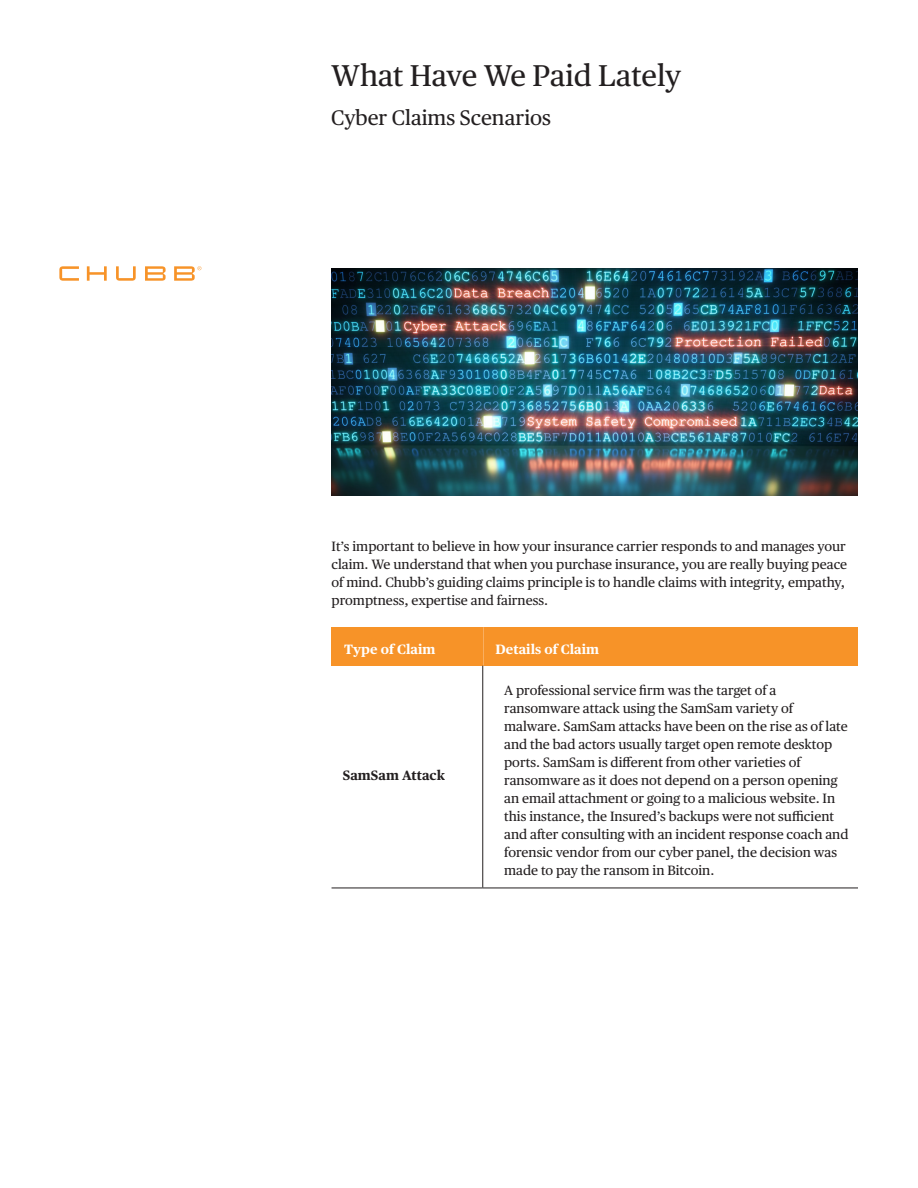
<style>
.page{position:relative;width:918px;height:1188px;background:#fff}
.page>*{position:absolute;margin:0;border:0;box-sizing:border-box;transform-origin:0 0}
.t1{font:30px "Chubb Publico Text";letter-spacing:-.005em;color:#231f20}
.t2{font:21px "Chubb Publico Text";color:#231f20}
.t3{font:13.5px/18px "Chubb Publico Text";color:#231f20}
.t4{font:700 13.5px "Chubb Publico Text";color:#fff}
.t5{font:700 13.5px "Chubb Publico Text";color:#231f20}
</style>
<div class="page">
<div style="left:483px;top:627px;width:375px;height:39px;background:#f79328"></div>
<svg style="left:59px;top:266px;width:48px;height:15px"></svg>
<svg style="left:116px;top:266px;width:20px;height:15px"></svg>
<svg style="left:145px;top:266px;width:21px;height:15px"></svg>
<svg style="left:174px;top:266px;width:27px;height:15px"></svg>
<img style="left:331px;top:268px;width:527px;height:228px">
<div style="left:332px;top:627px;width:151px;height:39px;background:#f79328"></div>
<hr style="left:332px;top:888px;width:151px;height:1px;background:#231f20">
<hr style="left:483px;top:888px;width:375px;height:1px;background:#231f20">
<hr style="left:482px;top:666px;width:1px;height:222px;background:#231f20">
<h1 class="t1" style="left:331px;top:53px;width:351px">What Have We Paid Lately</h1>
<h2 class="t2" style="left:331px;top:102px;width:221px">Cyber Claims Scenarios</h2>
<p class="t3" style="left:332px;top:536px;width:517px">It’s important to believe in how your insurance carrier responds to and manages your claim. We understand that when you purchase insurance, you are really buying peace of mind. Chubb’s guiding claims principle is to handle claims with integrity, empathy, promptness, expertise and fairness.</p>
<p class="t4" style="left:344px;top:639px;width:93px">Type of Claim</p>
<p class="t4" style="left:496px;top:639px;width:105px">Details of Claim</p>
<p class="t5" style="left:343px;top:765px;width:104px">SamSam Attack</p>
<p class="t3" style="left:504px;top:680px;width:346px">A professional service frm was the target of a ransomware attack using the SamSam variety of malware. SamSam attacks have been on the rise as of late and the bad actors usually target open remote desktop ports. SamSam is diferent from other varieties of ransomware as it does not depend on a person opening an email attachment or going to a malicious website. In this instance, the Insured’s backups were not sufcient and after consulting with an incident response coach and forensic vendor from our cyber panel, the decision was made to pay the ransom in Bitcoin.</p>
</div>
